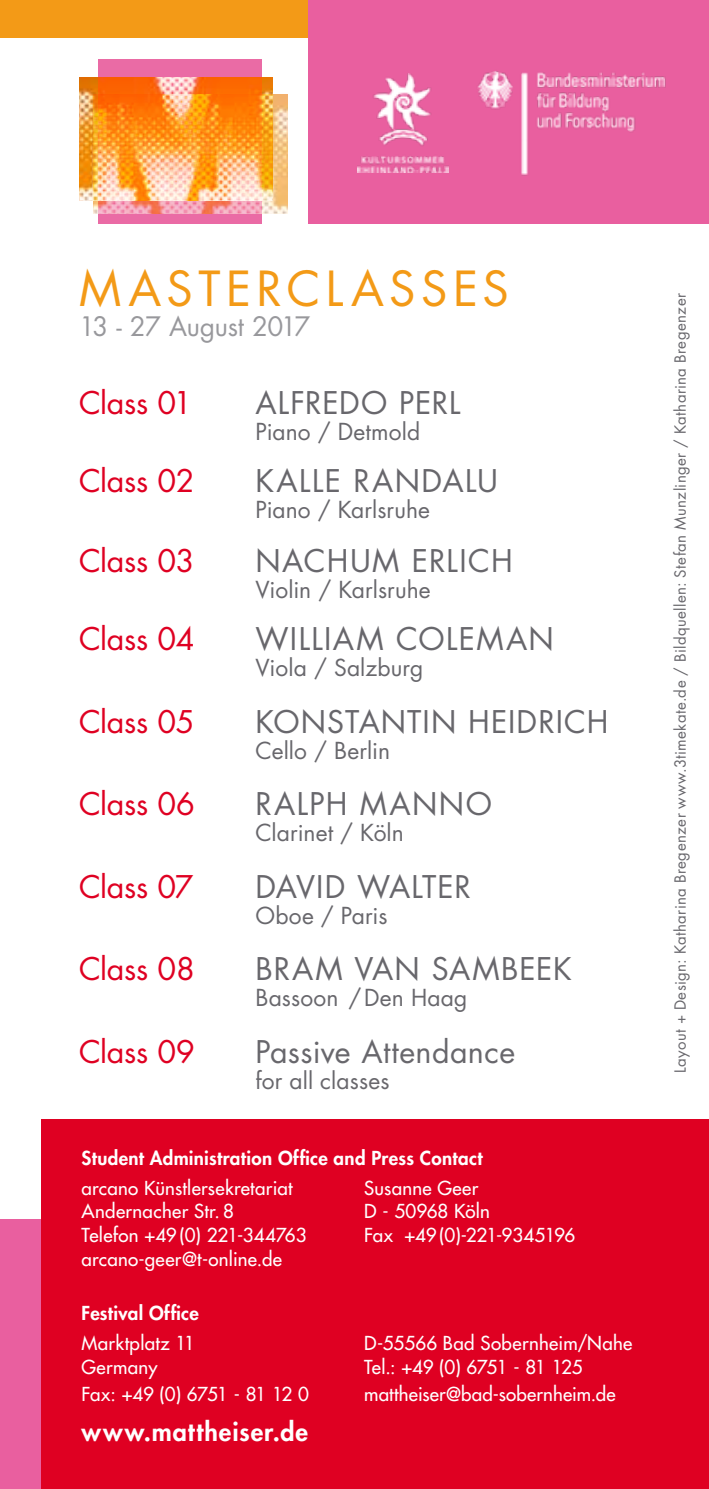
<style>
.page{position:relative;width:709px;height:1489px;background:#fff}
.page>*{position:absolute;margin:0;border:0;box-sizing:border-box;transform-origin:0 0}
.t1{font:47px "Futura Std";color:#f39a17}
.t2{font:30.5px "Futura Std";letter-spacing:.035em;color:#68676c}
.t3{font:30.5px "Futura Std";letter-spacing:-.01em;color:#df0022}
.t4{font:30.5px "Futura Std";letter-spacing:.015em;color:#68676c}
.t5{font:26px "Futura Std";letter-spacing:-.015em;color:#98989c}
.t6{font:800 25px "Futura Std";letter-spacing:.045em;color:#fff}
.t7{font:22.75px "Futura Std";letter-spacing:.005em;color:#68676c}
.t8{font:500 18.75px "Futura Std";letter-spacing:.01em;color:#fff}
.t9{font:800 18.75px "Futura Std";letter-spacing:.02em;color:#fff}
.t10{font:500 18.75px "Futura Std";letter-spacing:-.01em;color:#fff}
.t11{font:500 18.75px "Futura Std";letter-spacing:-.035em;color:#fff}
.t12{font:500 18.75px "Futura Std";letter-spacing:-.04em;color:#fff}
.t13{font:15px "Futura Std";letter-spacing:.03em;color:#68676c}
</style>
<div class="page">
<div style="left:0;top:1219px;width:113px;height:269px;background:#e95f9f"></div>
<div style="left:41px;top:1119px;width:668px;height:369px;background:#df0022"></div>
<div style="left:0;top:0;width:370px;height:37px;background:#f39a17"></div>
<div style="left:309px;top:0;width:400px;height:223px;background:#e95f9f"></div>
<img style="left:478px;top:71px;width:188px;height:105px">
<img style="left:357px;top:74px;width:91px;height:98px">
<img style="left:79px;top:77px;width:194px;height:124px">
<img style="left:93px;top:94px;width:194px;height:120px">
<svg style="left:98px;top:59px;width:163px;height:164px;background:#f9965d"></svg>
<h1 class="t1" style="left:79px;top:258px;width:35px">masterc</h1>
<h1 class="t1" style="left:326px;top:258px;width:58px">lasses</h1>
<h3 class="t5" style="left:79px;top:309px;width:233px">13 - 27 August 2017</h3>
<h2 class="t3" style="left:79px;top:383px;width:115px">Class 01</h2>
<h2 class="t2" style="left:255px;top:383px;width:204px">ALFREDO PERL</h2>
<p class="t7" style="left:255px;top:417px;width:166px">Piano / Detmold</p>
<h2 class="t3" style="left:79px;top:461px;width:117px">Class 02</h2>
<h2 class="t2" style="left:255px;top:461px;width:244px">KALLE RANDALU</h2>
<p class="t7" style="left:255px;top:495px;width:176px">Piano / Karlsruhe</p>
<h2 class="t3" style="left:79px;top:541px;width:117px">Class 03</h2>
<h2 class="t2" style="left:255px;top:541px;width:259px">NACHUM ERLICH</h2>
<p class="t7" style="left:255px;top:575px;width:177px">Violin / Karlsruhe</p>
<h2 class="t3" style="left:79px;top:619px;width:117px">Class 04</h2>
<h2 class="t2" style="left:255px;top:619px;width:300px">WILLIAM COLEMAN</h2>
<p class="t7" style="left:255px;top:653px;width:169px">Viola / Salzburg</p>
<h2 class="t3" style="left:79px;top:702px;width:117px">Class 05</h2>
<h2 class="t2" style="left:255px;top:702px;width:354px">KONSTANTIN HEIDRICH</h2>
<p class="t7" style="left:255px;top:735px;width:136px">Cello / Berlin</p>
<h2 class="t3" style="left:79px;top:784px;width:117px">Class 06</h2>
<h2 class="t2" style="left:255px;top:784px;width:238px">RALPH MANNO</h2>
<p class="t7" style="left:255px;top:818px;width:150px">Clarinet / Köln</p>
<h2 class="t3" style="left:79px;top:867px;width:116px">Class 07</h2>
<h2 class="t2" style="left:255px;top:867px;width:217px">DAVID WALTER</h2>
<p class="t7" style="left:255px;top:900px;width:133px">Oboe / Paris</p>
<h2 class="t3" style="left:79px;top:949px;width:117px">Class 08</h2>
<h2 class="t2" style="left:255px;top:949px;width:318px">BRAM VAN SAMBEEK</h2>
<p class="t7" style="left:255px;top:983px;width:213px">Bassoon /Den Haag</p>
<h2 class="t3" style="left:79px;top:1032px;width:117px">Class 09</h2>
<h2 class="t4" style="left:255px;top:1032px;width:261px">Passive Attendance</h2>
<p class="t7" style="left:255px;top:1065px;width:135px">for all classes</p>
<p class="t9" style="left:82px;top:1145px;width:402px">Student Administration Office and Press Contact</p>
<p class="t8" style="left:82px;top:1175px;width:253px">arcano Künstlersekretariat S</p>
<p class="t8" style="left:374px;top:1175px;width:105px">usanne Geer</p>
<p class="t8" style="left:81px;top:1199px;width:154px">Andernacher Str. 8</p>
<p class="t8" style="left:364px;top:1199px;width:127px">D - 50968 Köln</p>
<p class="t8" style="left:81px;top:1223px;width:226px">Telefon +49 (0) 221-344763</p>
<p class="t10" style="left:364px;top:1223px;width:212px">Fax +49 (0)-221-9345196</p>
<p class="t8" style="left:81px;top:1247px;width:202px">arcano-geer@t-online.de</p>
<p class="t9" style="left:81px;top:1300px;width:119px">Festival Office</p>
<p class="t8" style="left:81px;top:1330px;width:115px">Marktplatz 11</p>
<p class="t8" style="left:364px;top:1330px;width:270px">D-55566 Bad Sobernheim/Nahe</p>
<p class="t8" style="left:81px;top:1354px;width:95px">Germany T</p>
<p class="t11" style="left:372px;top:1354px;width:212px">el.: +49 (0) 6751 - 81 125</p>
<p class="t12" style="left:81px;top:1382px;width:229px">Fax: +49 (0) 6751 - 81 12 0</p>
<p class="t8" style="left:364px;top:1382px;width:253px">mattheiser@bad-sobernheim.de</p>
<h3 class="t6" style="left:82px;top:1415px;width:228px">www.mattheiser.de</h3>
<p class="t13" style="left:670px;top:1072px;width:781px;rotate:-90deg">Layout + Design: Katharina Bregenzer www.3timekate.de / Bildquellen: Stefan Munzlinger / Katharina Bregenzer</p>
</div>
